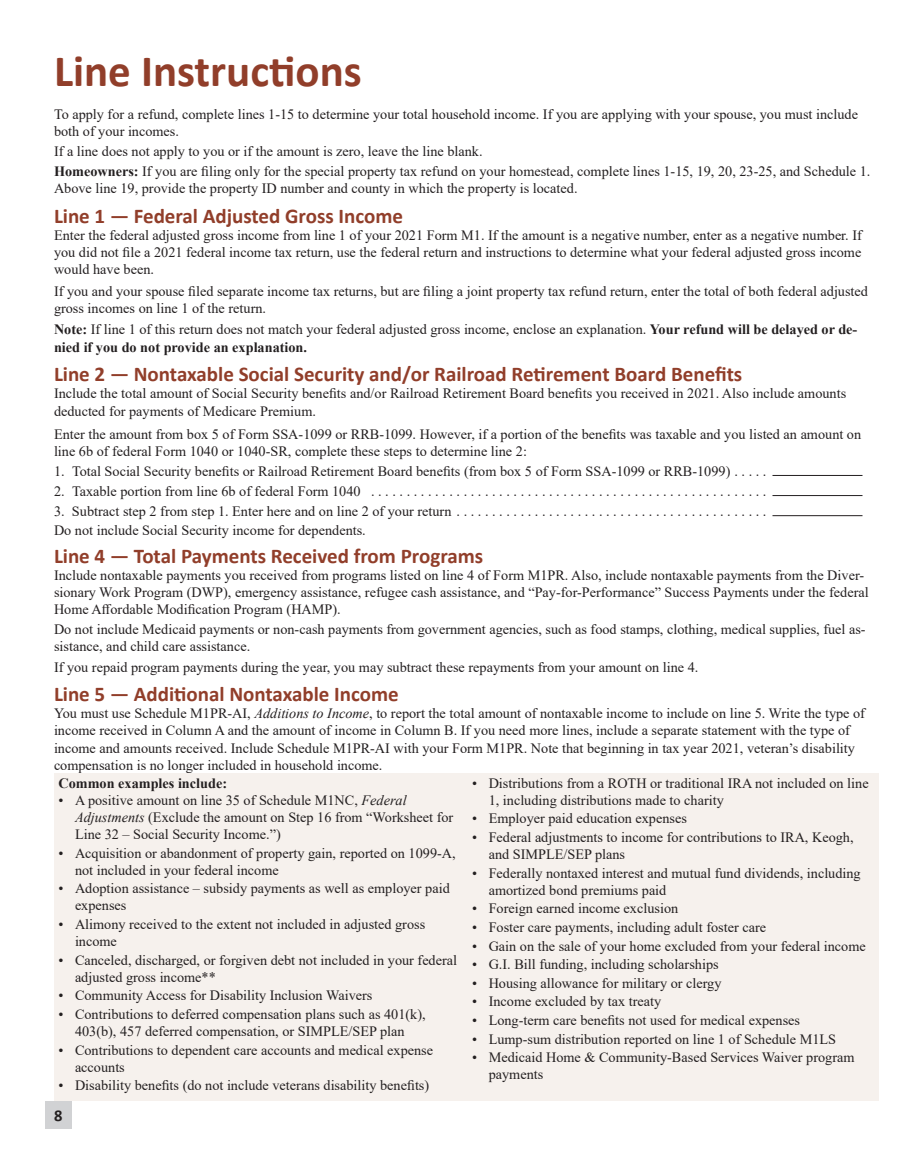
<style>
.page{position:relative;width:918px;height:1175px;background:#fff}
.page>*{position:absolute;margin:0;border:0;box-sizing:border-box;transform-origin:0 0}
.t1{font:700 45px "Calibri";color:#913e2a}
.H2_5{font:700 21px "Calibri";color:#913e2a}
.t2{font:700 16.5px "Calibri";color:#231f20}
.Body_text{font:14.25px/17.1px "Times New Roman";color:#231f20}
.Body_text-2{font:700 14.25px "Times New Roman";color:#231f20}
.s1{font-weight:700}
.s2{font-style:italic}
</style>
<div class="page">
<div style="left:45px;top:1101px;width:27px;height:27px;background:#d1d2d4"></div>
<hr style="left:772px;top:475px;width:90px;height:1px;background:#231f20">
<hr style="left:772px;top:495px;width:90px;height:1px;background:#231f20">
<hr style="left:772px;top:515px;width:90px;height:1px;background:#231f20">
<div style="left:54px;top:773px;width:824px;height:327px;background:#f6f1ed"></div>
<h1 class="t1" style="left:54px;top:39px;width:309px">Line Instructions</h1>
<p class="Body_text" style="left:54px;top:105px;width:806px">To apply for a refund, complete lines 1-15 to determine your total household income. If you are applying with your spouse, you must include both of your incomes.</p>
<p class="Body_text" style="left:54px;top:142px;width:430px">If a line does not apply to you or if the amount is zero, leave the line blank.</p>
<p class="Body_text" style="left:54px;top:162px;width:818px"><span class="s1">Homeowners:</span> If you are filing only for the special property tax refund on your homestead, complete lines 1-15, 19, 20, 23-25, and Schedule 1.<br>Above line 19, provide the property ID number and county in which the property is located.</p>
<p class="H2_5" style="left:54px;top:201px;width:351px">Line 1 — Federal Adjusted Gross Income</p>
<p class="Body_text" style="left:54px;top:226px;width:809px;text-align:justify">Enter the federal adjusted gross income from line 1 of your 2021 Form M1. If the amount is a negative number, enter as a negative number. If you did not file a 2021 federal income tax return, use the federal return and instructions to determine what your federal adjusted gross income would have been.</p>
<p class="Body_text" style="left:54px;top:282px;width:816px">If you and your spouse filed separate income tax returns, but are filing a joint property tax refund return, enter the total of both federal adjusted gross incomes on line 1 of the return.</p>
<p class="Body_text" style="left:54px;top:321px;width:805px"><span class="s1">Note:</span> If line 1 of this return does not match your federal adjusted gross income, enclose an explanation. <span class="s1">Your refund will be delayed or de&shy;nied if you do not provide an explanation.</span></p>
<p class="H2_5" style="left:54px;top:359px;width:690px">Line 2 — Nontaxable Social Security and/or Railroad Retirement Board Benefits</p>
<p class="Body_text" style="left:54px;top:384px;width:794px">Include the total amount of Social Security benefits and/or Railroad Retirement Board benefits you received in 2021. Also include amounts deducted for payments of Medicare Premium.</p>
<p class="Body_text" style="left:54px;top:425px;width:809px">Enter the amount from box 5 of Form SSA-1099 or RRB-1099. However, if a portion of the benefits was taxable and you listed an amount on line 6b of federal Form 1040 or 1040-SR, complete these steps to determine line 2:</p>
<p class="Body_text" style="left:54px;top:462px;width:714px">1. Total Social Security benefits or Railroad Retirement Board benefits (from box 5 of Form SSA-1099 or RRB-1099) . . . . .</p>
<p class="Body_text" style="left:54px;top:482px;width:714px">2. Taxable portion from line 6b of federal Form 1040 ........................................................</p>
<p class="Body_text" style="left:54px;top:502px;width:714px">3. Subtract step 2 from step 1. Enter here and on line 2 of your return ............................................</p>
<p class="Body_text" style="left:54px;top:521px;width:313px">Do not include Social Security income for dependents.</p>
<p class="H2_5" style="left:54px;top:541px;width:431px">Line 4 — Total Payments Received from Programs</p>
<p class="Body_text" style="left:54px;top:566px;width:816px">Include nontaxable payments you received from programs listed on line 4 of Form M1PR. Also, include nontaxable payments from the Diver&shy;sionary Work Program (DWP), emergency assistance, refugee cash assistance, and “Pay-for-Performance” Success Payments under the federal<br>Home Affordable Modification Program (HAMP).</p>
<p class="Body_text" style="left:54px;top:620px;width:813px">Do not include Medicaid payments or non-cash payments from government agencies, such as food stamps, clothing, medical supplies, fuel as&shy;sistance, and child care assistance.</p>
<p class="Body_text" style="left:54px;top:657px;width:646px">If you repaid program payments during the year, you may subtract these repayments from your amount on line 4.</p>
<p class="H2_5" style="left:54px;top:679px;width:346px">Line 5 — Additional Nontaxable Income</p>
<p class="Body_text" style="left:54px;top:704px;width:813px">You must use Schedule M1PR-AI, <span class="s2">Additions to Income</span>, to report the total amount of nontaxable income to include on line 5. Write the type of income received in Column A and the amount of income in Column B. If you need more lines, include a separate statement with the type of income and amounts received. Include Schedule M1PR-AI with your Form M1PR. Note that beginning in tax year 2021, veteran’s disability compensation is no longer included in household income.</p>
<p class="Body_text-2" style="left:58px;top:772px;width:170px">Common examples include:</p>
<p class="Body_text" style="left:75px;top:791px;width:380px;text-indent:-17px">• A positive amount on line 35 of Schedule M1NC, <span class="s2">Federal<br>Adjustments</span> (Exclude the amount on Step 16 from “Worksheet for<br>Line 32 – Social Security Income.”)</p>
<p class="Body_text" style="left:75px;top:843px;width:382px;text-indent:-17px">• Acquisition or abandonment of property gain, reported on 1099-A, not included in your federal income</p>
<p class="Body_text" style="left:75px;top:879px;width:376px;text-indent:-17px">• Adoption assistance – subsidy payments as well as employer paid expenses</p>
<p class="Body_text" style="left:75px;top:915px;width:352px;text-indent:-17px">• Alimony received to the extent not included in adjusted gross income</p>
<p class="Body_text" style="left:75px;top:951px;width:384px;text-indent:-17px">• Canceled, discharged, or forgiven debt not included in your federal adjusted gross income**</p>
<p class="Body_text" style="left:58px;top:986px;width:315px">• Community Access for Disability Inclusion Waivers</p>
<p class="Body_text" style="left:58px;top:1005px;width:369px;text-align:center">• Contributions to deferred compensation plans such as 401(k),<br>403(b), 457 deferred compensation, or SIMPLE/SEP plan</p>
<p class="Body_text" style="left:75px;top:1041px;width:360px;text-indent:-17px">• Contributions to dependent care accounts and medical expense accounts</p>
<p class="Body_text" style="left:58px;top:1076px;width:372px">• Disability benefits (do not include veterans disability benefits)</p>
<p class="Body_text" style="left:489px;top:774px;width:381px;text-indent:-17px">• Distributions from a ROTH or traditional IRA not included on line<br>1, including distributions made to charity</p>
<p class="Body_text" style="left:472px;top:809px;width:216px">• Employer paid education expenses</p>
<p class="Body_text" style="left:489px;top:828px;width:366px;text-indent:-17px">• Federal adjustments to income for contributions to IRA, Keogh, and SIMPLE/SEP plans</p>
<p class="Body_text" style="left:489px;top:864px;width:374px;text-indent:-17px">• Federally nontaxed interest and mutual fund dividends, including amortized bond premiums paid</p>
<p class="Body_text" style="left:472px;top:899px;width:208px">• Foreign earned income exclusion</p>
<p class="Body_text" style="left:472px;top:918px;width:295px">• Foster care payments, including adult foster care</p>
<p class="Body_text" style="left:472px;top:936px;width:395px">• Gain on the sale of your home excluded from your federal income</p>
<p class="Body_text" style="left:472px;top:955px;width:248px">• G.I. Bill funding, including scholarships</p>
<p class="Body_text" style="left:472px;top:974px;width:251px">• Housing allowance for military or clergy</p>
<p class="Body_text" style="left:472px;top:992px;width:191px">• Income excluded by tax treaty</p>
<p class="Body_text" style="left:472px;top:1011px;width:329px">• Long-term care benefits not used for medical expenses</p>
<p class="Body_text" style="left:472px;top:1029px;width:366px">• Lump-sum distribution reported on line 1 of Schedule M1LS</p>
<p class="Body_text" style="left:489px;top:1048px;width:367px;text-indent:-17px">• Medicaid Home &amp; Community-Based Services Waiver program payments</p>
<p class="t2" style="left:54px;top:1104px;width:10px">8</p>
</div>
